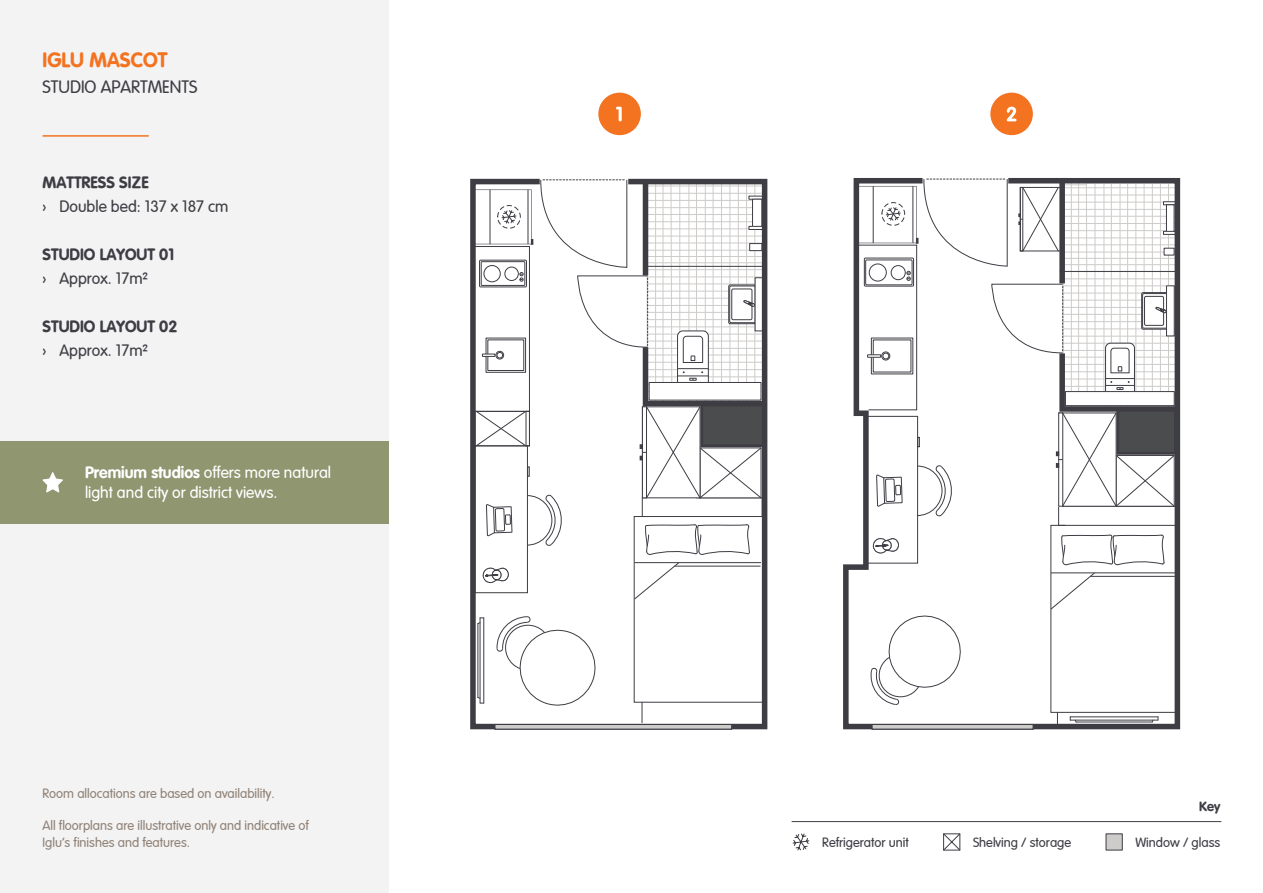
<style>
.page{position:relative;width:1263px;height:893px;background:#fff}
.page>*{position:absolute;margin:0;border:0;box-sizing:border-box;transform-origin:0 0}
.t1{font:700 21px "Vag";color:#f47321}
.t2{font:300 18px "Vag";color:#3e3d44}
.t3{font:300 16.5px/19.8px "Vag";color:#fff}
.t4{font:300 16.5px "Vag";color:#3e3d44}
.t5{font:700 16.5px "Vag";color:#3e3d44}
.t6{font:300 13.5px/16.2px "Vag";color:#918378}
.t7{font:300 13.5px "Vag";color:#3e3d44}
.t8{font:700 13.5px "Vag";color:#3e3d44}
.s1{font-weight:700}
</style>
<div class="page">
<div style="left:0;top:0;width:389px;height:893px;background:#f3f3f3"></div>
<hr style="left:43px;top:135px;width:106px;height:2px;background:#f47321">
<div style="left:598px;top:93px;width:43px;height:42px;background:#f47321;border-radius:50%"></div>
<svg style="left:616px;top:107px;width:6px;height:14px"></svg>
<div style="left:990px;top:93px;width:43px;height:42px;background:#f47321;border-radius:50%"></div>
<svg style="left:1007px;top:107px;width:9px;height:14px"></svg>
<div style="left:495px;top:724px;width:237px;height:5px;background:#ceccca"></div>
<div style="left:495px;top:724px;width:237px;height:5px;border:1px solid #3e3d44"></div>
<svg style="left:473px;top:179px;width:295px;height:544px"></svg>
<svg style="left:843px;top:178px;width:338px;height:552px"></svg>
<div style="left:872px;top:724px;width:161px;height:5px;background:#ceccca"></div>
<div style="left:872px;top:724px;width:161px;height:5px;border:1px solid #3e3d44"></div>
<svg style="left:856px;top:178px;width:325px;height:546px"></svg>
<div style="left:0;top:441px;width:389px;height:82px;background:#909670"></div>
<svg style="left:42px;top:472px;width:21px;height:21px"></svg>
<hr style="left:792px;top:821px;width:429px;height:1px;background:#3e3d44">
<div style="left:1106px;top:833px;width:17px;height:17px;background:#ceccca;border:1px solid #3e3d44"></div>
<svg style="left:943px;top:833px;width:18px;height:18px"></svg>
<svg style="left:792px;top:833px;width:18px;height:18px"></svg>
<p class="t1" style="left:43px;top:48px;width:126px">IGLU MASCOT</p>
<p class="t2" style="left:43px;top:76px;width:156px">STUDIO APARTMENTS</p>
<p class="t5" style="left:43px;top:173px;width:108px">MATTRESS SIZE</p>
<p class="t4" style="left:43px;top:197px;width:187px">› Double bed: 137 x 187 cm</p>
<p class="t5" style="left:43px;top:245px;width:133px">STUDIO LAYOUT 01</p>
<p class="t4" style="left:43px;top:269px;width:107px">› Approx. 17m²</p>
<p class="t5" style="left:43px;top:317px;width:136px">STUDIO LAYOUT 02</p>
<p class="t4" style="left:43px;top:341px;width:107px">› Approx. 17m²</p>
<p class="t3" style="left:85px;top:463px;width:248px"><span class="s1">Premium studios</span> offers more natural light and city or district views.</p>
<p class="t6" style="left:43px;top:785px;width:234px">Room allocations are based on availability.</p>
<p class="t6" style="left:43px;top:818px;width:268px">All floorplans are illustrative only and indicative of<br>Iglu’s finishes and features.</p>
<p class="t8" style="left:1199px;top:798px;width:23px">Key</p>
<p class="t7" style="left:822px;top:835px;width:88px">Refrigerator unit</p>
<p class="t7" style="left:973px;top:835px;width:100px">Shelving / storage</p>
<p class="t7" style="left:1135px;top:835px;width:86px">Window / glass</p>
</div>
